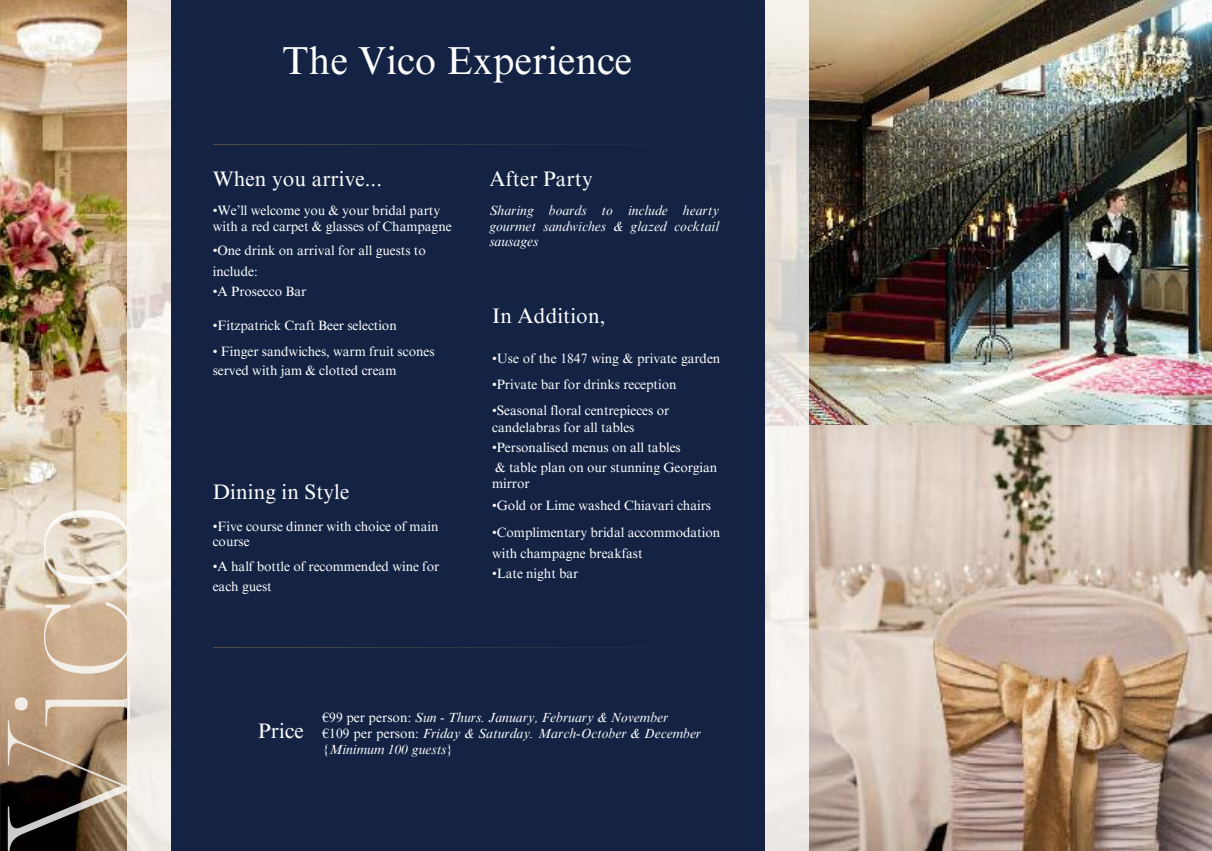
<style>
.page{position:relative;width:1212px;height:851px;background:#fff}
.page>*{position:absolute;margin:0;border:0;box-sizing:border-box;transform-origin:0 0}
.t1{font:39px "Times NRMT Pro";letter-spacing:.01em;color:#fff}
.t2{font:21px "Times NRMT Pro";letter-spacing:.01em;color:#fff}
.t3{font:13.5px/15.8px "Times NRMT Pro";letter-spacing:-.005em;color:#fff}
.t4{font:italic 13.5px/15.8px "Times NRMT Pro";letter-spacing:.005em;color:#fff}
.s1{font-style:normal}
</style>
<div class="page">
<div style="left:0;top:0;width:1212px;height:850px;background:#142343"></div>
<img style="left:0;top:0;width:128px;height:850px">
<img style="left:808px;top:0;width:404px;height:850px">
<hr style="left:213px;top:144px;width:509px;height:1px;background:#ad913c">
<hr style="left:213px;top:647px;width:509px;height:1px;background:#ad913c">
<img style="left:128px;top:0;width:42px;height:850px">
<img style="left:766px;top:0;width:42px;height:850px">
<img style="left:8px;top:510px;width:119px;height:340px">
<img style="left:128px;top:529px;width:3px;height:261px">
<p class="t1" style="left:282px;top:46px;width:351px">The Vico Experience</p>
<p class="t2" style="left:213px;top:171px;width:171px">When you arrive...</p>
<p class="t2" style="left:489px;top:171px;width:105px">After Party</p>
<p class="t3" style="left:213px;top:204px;width:240px">•We’ll welcome you &amp; your bridal party with a red carpet &amp; glasses of Champagne</p>
<p class="t3" style="left:213px;top:244px;width:214px">•One drink on arrival for all guests to</p>
<p class="t3" style="left:213px;top:265px;width:46px">include:</p>
<p class="t3" style="left:213px;top:285px;width:95px">•A Prosecco Bar</p>
<p class="t3" style="left:213px;top:319px;width:185px">•Fitzpatrick Craft Beer selection</p>
<p class="t3" style="left:213px;top:345px;width:223px">• Finger sandwiches, warm fruit scones</p>
<p class="t3" style="left:213px;top:364px;width:185px">served with jam &amp; clotted cream</p>
<p class="t2" style="left:213px;top:483px;width:138px">Dining in Style</p>
<p class="t3" style="left:213px;top:519px;width:227px">•Five course dinner with choice of main</p>
<p class="t3" style="left:213px;top:535px;width:38px">course</p>
<p class="t3" style="left:213px;top:560px;width:228px">•A half bottle of recommended wine for</p>
<p class="t3" style="left:213px;top:580px;width:60px">each guest</p>
<p class="t4" style="left:489px;top:204px;width:231px;text-align:justify">Sharing boards to include hearty gourmet sandwiches &amp; glazed cocktail sausages</p>
<p class="t2" style="left:492px;top:308px;width:115px">In Addition,</p>
<p class="t3" style="left:492px;top:352px;width:230px">•Use of the 1847 wing &amp; private garden</p>
<p class="t3" style="left:492px;top:378px;width:186px">•Private bar for drinks reception</p>
<p class="t3" style="left:492px;top:404px;width:179px">•Seasonal floral centrepieces or</p>
<p class="t3" style="left:492px;top:420px;width:144px">candelabras for all tables</p>
<p class="t3" style="left:492px;top:441px;width:190px">•Personalised menus on all tables</p>
<p class="t3" style="left:495px;top:461px;width:224px">&amp; table plan on our stunning Georgian</p>
<p class="t3" style="left:492px;top:477px;width:39px">mirror</p>
<p class="t3" style="left:492px;top:499px;width:220px">•Gold or Lime washed Chiavari chairs</p>
<p class="t3" style="left:492px;top:526px;width:230px">•Complimentary bridal accommodation</p>
<p class="t3" style="left:492px;top:547px;width:152px">with champagne breakfast</p>
<p class="t3" style="left:492px;top:567px;width:88px">•Late night bar</p>
<p class="t2" style="left:258px;top:722px;width:47px">Price</p>
<p class="t4" style="left:322px;top:711px;width:347px"><span class="s1">€99 per person:</span> Sun - Thurs. January, February &amp; November</p>
<p class="t4" style="left:322px;top:727px;width:380px"><span class="s1">€109 per person:</span> Friday &amp; Saturday. March-October &amp; December {Minimum 100 guests}</p>
</div>
